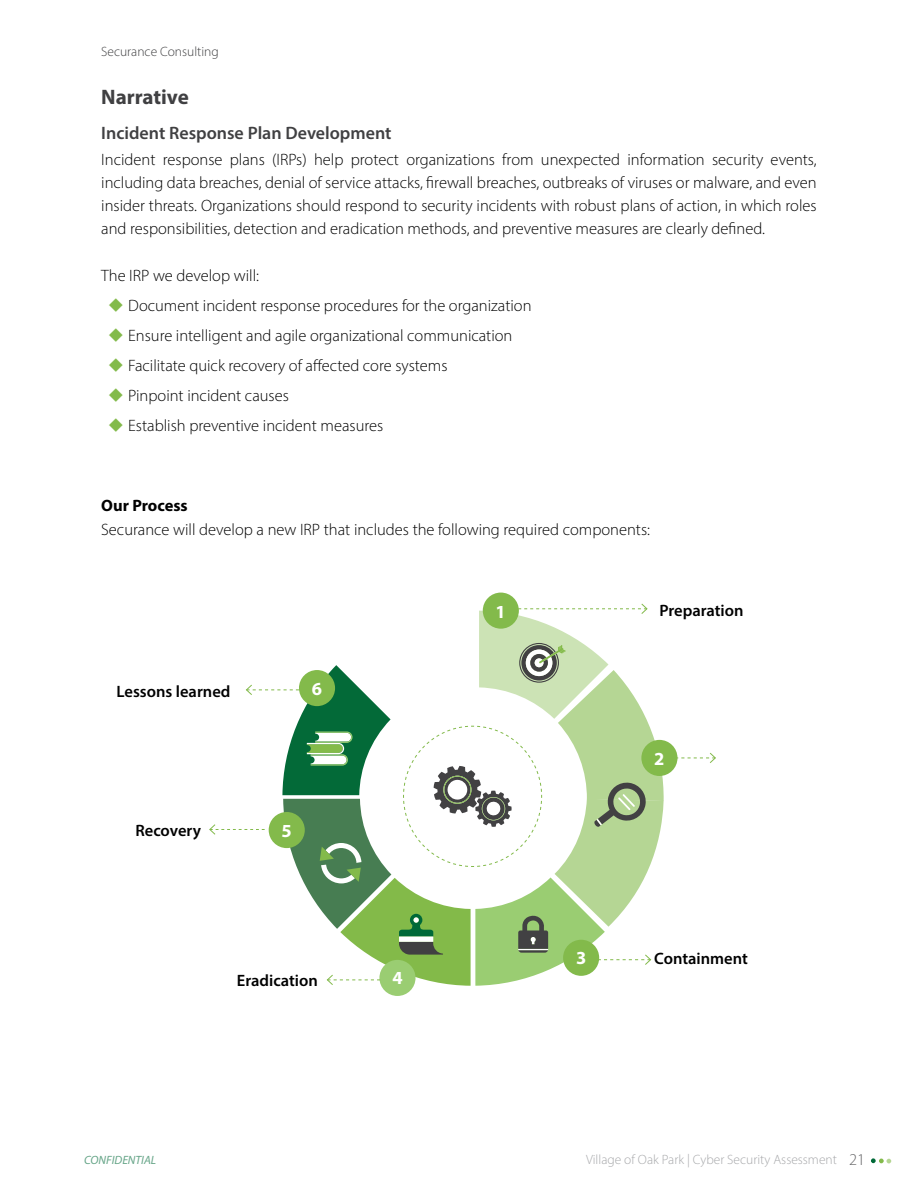
<style>
.page{position:relative;width:918px;height:1188px;background:#fff}
.page>*{position:absolute;margin:0;border:0;box-sizing:border-box;transform-origin:0 0}
.t1{font:700 21px "Myriad Pro";color:#404042}
.t2{font:700 18.45px "Myriad Pro";color:#fff}
.t3{font:600 18px "Myriad Pro";color:#404042}
.t4{font:300 16.5px/30px "Myriad Pro";color:#000;text-align:justify}
.t5{font:600 16.5px "Myriad Pro";color:#000}
.t6{font:700 16.5px "Myriad Pro";color:#000}
.t7{font:300 13.5px "Myriad Pro";color:#a7a8aa}
.t8{font:300 13.5px "Myriad Pro";color:#404042}
.t9{font:italic 12px "Myriad Pro";color:#66a588}
.s1{font-size:16.5px;color:#666668}
</style>
<div class="page">
<svg style="left:871px;top:1158px;width:20px;height:5px"></svg>
<div style="left:483px;top:593px;width:36px;height:36px;background:#83ba4b;border-radius:50%"></div>
<div style="left:379px;top:960px;width:37px;height:36px;background:#9acd72;border-radius:50%"></div>
<svg style="left:209px;top:603px;width:507px;height:383px"></svg>
<p class="t8" style="left:101px;top:43px;width:119px">Securance Consulting</p>
<p class="t1" style="left:101px;top:83px;width:89px">Narrative</p>
<p class="t3" style="left:101px;top:121px;width:292px">Incident Response Plan Development</p>
<p class="t4" style="left:101px;top:147px;width:717px;line-height:23.2px">Incident response plans (IRPs) help protect organizations from unexpected information security events, including data breaches, denial of service attacks, firewall breaches, outbreaks of viruses or malware, and even insider threats. Organizations should respond to security incidents with robust plans of action, in which roles and responsibilities, detection and eradication methods, and preventive measures are clearly defined.</p>
<p class="t4" style="left:128px;top:260px;width:405px;text-align:left;text-indent:-27px">The IRP we develop will:<br>Document incident response procedures for the organization Ensure intelligent and agile organizational communication Facilitate quick recovery of affected core systems<br>Pinpoint incident causes<br>Establish preventive incident measures</p>
<p class="t6" style="left:101px;top:495px;width:88px">Our Process</p>
<p class="t4" style="left:101px;top:514px;width:550px">Securance will develop a new IRP that includes the following required components:</p>
<p class="t5" style="left:117px;top:681px;width:115px">Lessons learned</p>
<p class="t2" style="left:312px;top:677px;width:12px">6</p>
<p class="t2" style="left:495px;top:599px;width:12px">1</p>
<p class="t5" style="left:659px;top:600px;width:86px">Preparation</p>
<p class="t5" style="left:135px;top:820px;width:67px">Recovery</p>
<p class="t2" style="left:282px;top:819px;width:12px">5</p>
<p class="t5" style="left:237px;top:970px;width:82px">Eradication</p>
<p class="t2" style="left:392px;top:966px;width:12px">4</p>
<p class="t2" style="left:654px;top:747px;width:12px">2</p>
<p class="t2" style="left:576px;top:946px;width:12px">3</p>
<p class="t5" style="left:654px;top:948px;width:95px">Containment</p>
<p class="t9" style="left:84px;top:1152px;width:73px">CONFIDENTIAL</p>
<p class="t7" style="left:586px;top:1152px;width:281px">Village of Oak Park | Cyber Security Assessment <span class="s1">21</span></p>
</div>
